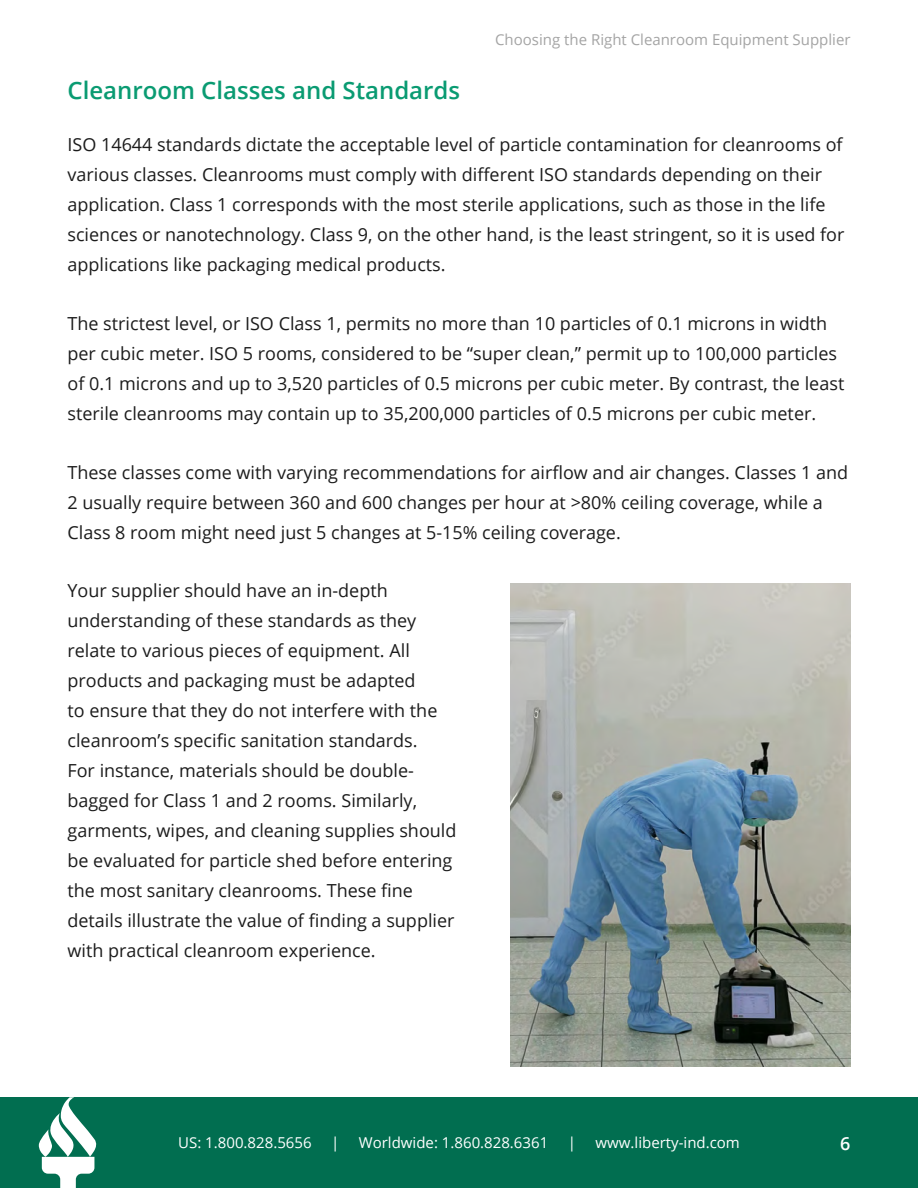
<style>
.page{position:relative;width:918px;height:1188px;background:#fff}
.page>*{position:absolute;margin:0;border:0;box-sizing:border-box;transform-origin:0 0}
.t1{font:600 24px "Open Sans";color:#0a9b72}
.t2{font:18px/30px "Open Sans";color:#1c1c1c}
.t3{font:600 18px "Open Sans";color:#fff}
.t4{font:15px "Open Sans";color:#fff}
.t5{font:15px "Open Sans";color:#a4a4a4}
</style>
<div class="page">
<div style="left:0;top:1097px;width:918px;height:91px;background:#016e50"></div>
<svg style="left:39px;top:1097px;width:58px;height:91px"></svg>
<img style="left:511px;top:583px;width:339px;height:483px">
<p class="t5" style="left:495px;top:29px;width:357px">Choosing the Right Cleanroom Equipment Supplier</p>
<h1 class="t1" style="left:68px;top:74px;width:394px">Cleanroom Classes and Standards</h1>
<p class="t2" style="left:68px;top:129px;width:779px">ISO 14644 standards dictate the acceptable level of particle contamination for cleanrooms of various classes. Cleanrooms must comply with different ISO standards depending on their application. Class 1 corresponds with the most sterile applications, such as those in the life sciences or nanotechnology. Class 9, on the other hand, is the least stringent, so it is used for applications like packaging medical products.</p>
<p class="t2" style="left:68px;top:308px;width:778px">The strictest level, or ISO Class 1, permits no more than 10 particles of 0.1 microns in width per cubic meter. ISO 5 rooms, considered to be “super clean,” permit up to 100,000 particles of 0.1 microns and up to 3,520 particles of 0.5 microns per cubic meter. By contrast, the least sterile cleanrooms may contain up to 35,200,000 particles of 0.5 microns per cubic meter.</p>
<p class="t2" style="left:68px;top:457px;width:782px">These classes come with varying recommendations for airflow and air changes. Classes 1 and<br>2 usually require between 360 and 600 changes per hour at &gt;80% ceiling coverage, while a<br>Class 8 room might need just 5 changes at 5-15% ceiling coverage.</p>
<p class="t2" style="left:68px;top:575px;width:391px">Your supplier should have an in-depth understanding of these standards as they relate to various pieces of equipment. All products and packaging must be adapted<br>to ensure that they do not interfere with the cleanroom’s specific sanitation standards.<br>For instance, materials should be double&shy;bagged for Class 1 and 2 rooms. Similarly, garments, wipes, and cleaning supplies should be evaluated for particle shed before entering the most sanitary cleanrooms. These fine details illustrate the value of finding a supplier with practical cleanroom experience.</p>
<p class="t4" style="left:178px;top:1133px;width:135px">US: 1.800.828.5656</p>
<p class="t4" style="left:331px;top:1133px;width:10px">|</p>
<p class="t4" style="left:359px;top:1133px;width:191px">Worldwide: 1.860.828.6361</p>
<p class="t4" style="left:568px;top:1133px;width:10px">|</p>
<p class="t4" style="left:596px;top:1133px;width:146px">www.liberty-ind.com</p>
<p class="t3" style="left:840px;top:1131px;width:12px">6</p>
</div>
